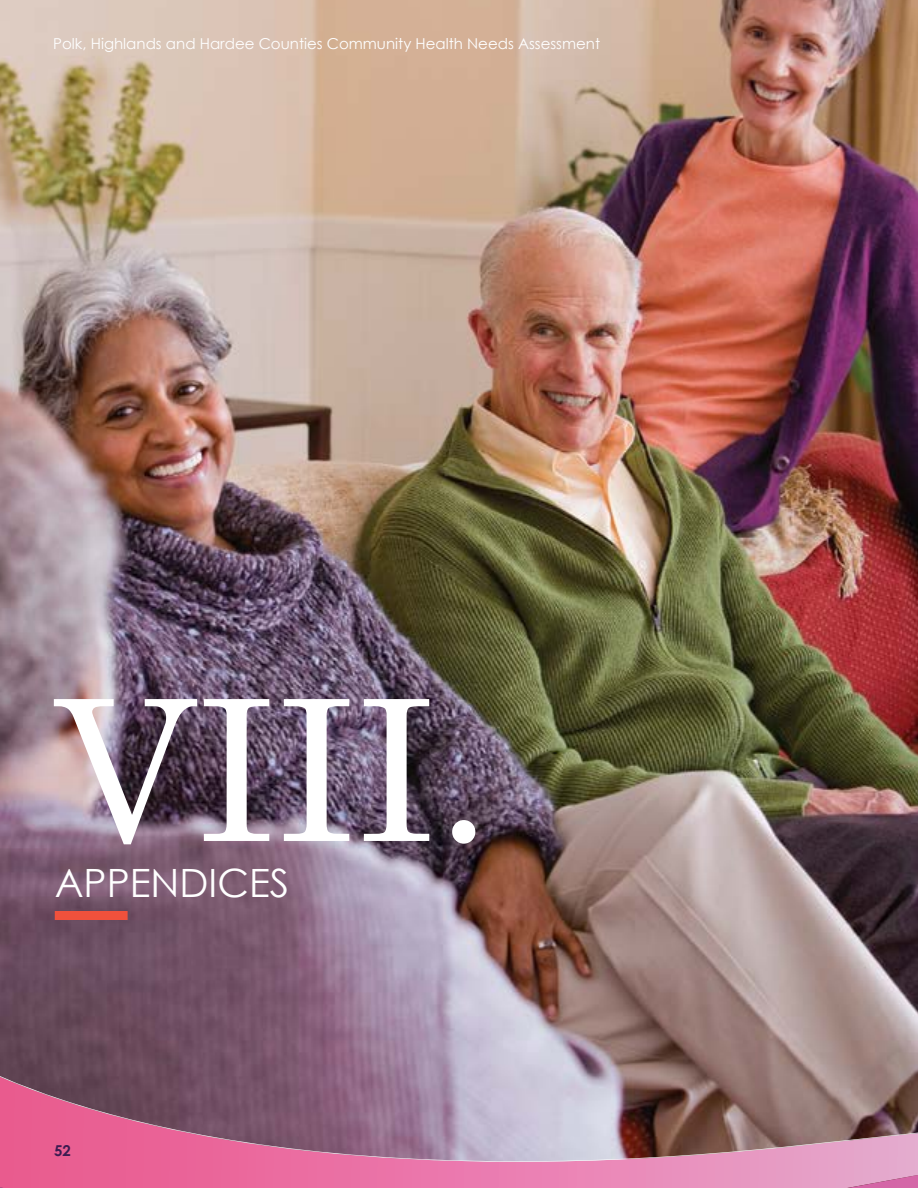
<style>
.page{position:relative;width:918px;height:1188px;background:#fff}
.page>*{position:absolute;margin:0;border:0;box-sizing:border-box;transform-origin:0 0}
.t1{font:196.5px "Century Schoolbook";color:#fff}
.t2{font:39px "Century Gothic";color:#fff}
.t3{font:15px "Century Gothic";color:#fff}
.t4{font:700 15px "Century Gothic";color:#3d1b51}
</style>
<div class="page">
<img style="left:0;top:0;width:918px;height:1038px">
<svg style="left:0;top:1038px;width:918px;height:31px;background:#8e737f"></svg>
<svg style="left:184px;top:1063px;width:734px;height:5px;background:#9a818c"></svg>
<svg style="left:0;top:1069px;width:174px;height:119px;background:#bf577f"></svg>
<svg style="left:174px;top:1068px;width:744px;height:120px;background:#ae7e95"></svg>
<div style="left:55px;top:911px;width:73px;height:9px;background:#f0513c"></div>
<p class="t3" style="left:53px;top:33px;width:548px">Polk, Highlands and Hardee Counties Community Health Needs Assessment</p>
<h1 class="t1" style="left:55px;top:605px;width:438px">VIII.</h1>
<h2 class="t2" style="left:55px;top:856px;width:236px">APPENDICES</h2>
<p class="t4" style="left:54px;top:1139px;width:18px">52</p>
</div>
